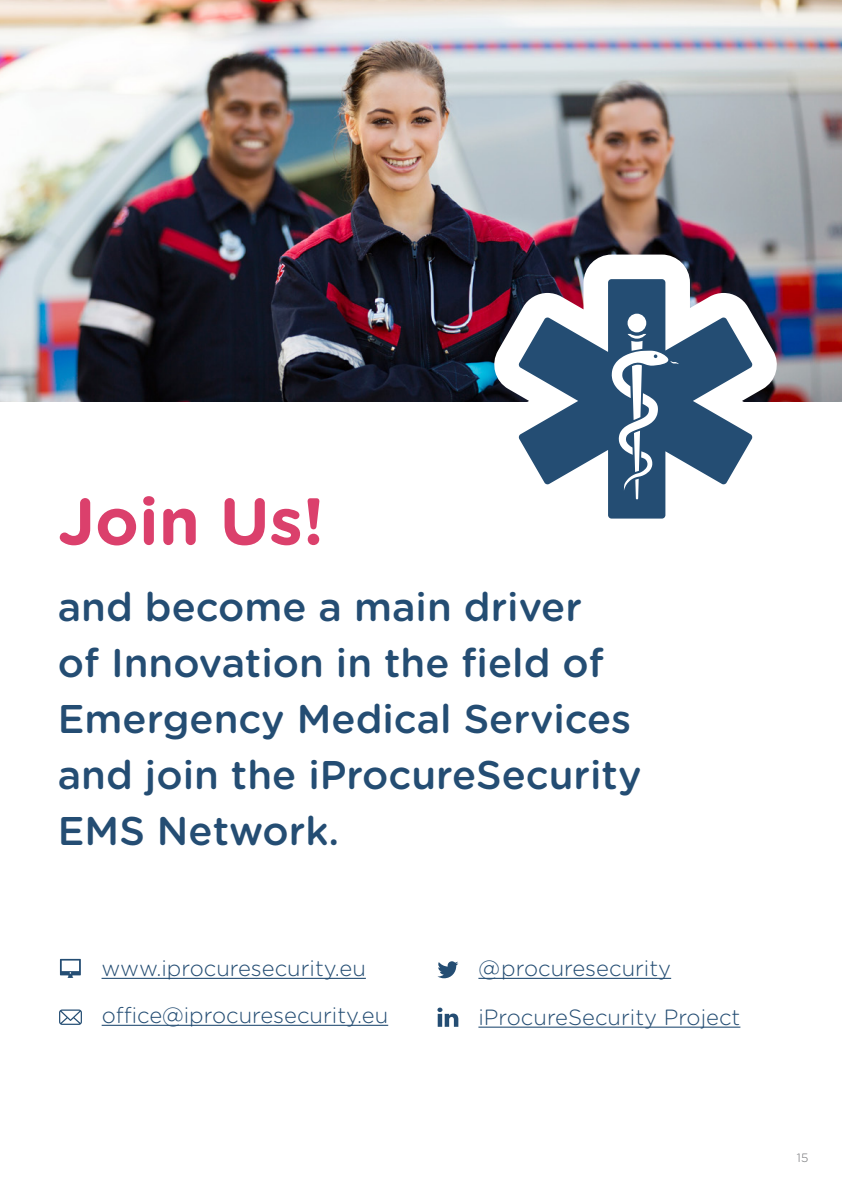
<style>
.page{position:relative;width:842px;height:1191px;background:#fff}
.page>*{position:absolute;margin:0;border:0;box-sizing:border-box;transform-origin:0 0}
.t1{font:700 66px "Gotham Rounded";color:#db406c}
.t2{font:500 40px/56px "Gotham Rounded";color:#244d73}
.t3{font:300 22px "Gotham Rounded";color:#244d73}
.t4{font:300 12px "Gotham Rounded";color:#6d6e71}
</style>
<div class="page">
<img style="left:0;top:0;width:842px;height:402px">
<svg style="left:493px;top:254px;width:288px;height:265px"></svg>
<svg style="left:518px;top:279px;width:235px;height:239px;fill:#244d73"></svg>
<div style="left:627px;top:314px;width:19px;height:18px;background:#fff;border-radius:50%"></div>
<svg style="left:612px;top:334px;width:67px;height:166px"></svg>
<svg style="left:60px;top:959px;width:21px;height:19px"></svg>
<svg style="left:59px;top:1009px;width:23px;height:16px"></svg>
<hr style="left:102px;top:1024px;width:286px;height:1px;background:#244d73">
<svg style="left:437px;top:961px;width:21px;height:17px"></svg>
<hr style="left:478px;top:977px;width:193px;height:2px;background:#244d73">
<hr style="left:478px;top:1026px;width:262px;height:1px;background:#244d73">
<hr style="left:102px;top:977px;width:264px;height:2px;background:#244d73">
<svg style="left:437px;top:1007px;width:21px;height:19px"></svg>
<h1 class="t1" style="left:58px;top:473px;width:268px">Join Us!</h1>
<p class="t2" style="left:58px;top:577px;width:585px">and become a main driver<br>of Innovation in the field of<br>Emergency Medical Services and join the iProcureSecurity<br>EMS Network.</p>
<p class="t3" style="left:102px;top:953px;width:266px">www.iprocuresecurity.eu</p>
<p class="t3" style="left:102px;top:1000px;width:288px">office@iprocuresecurity.eu</p>
<p class="t3" style="left:478px;top:953px;width:194px">@procuresecurity</p>
<p class="t3" style="left:478px;top:1002px;width:263px">iProcureSecurity Project</p>
<p class="t4" style="left:797px;top:1149px;width:13px">15</p>
</div>
